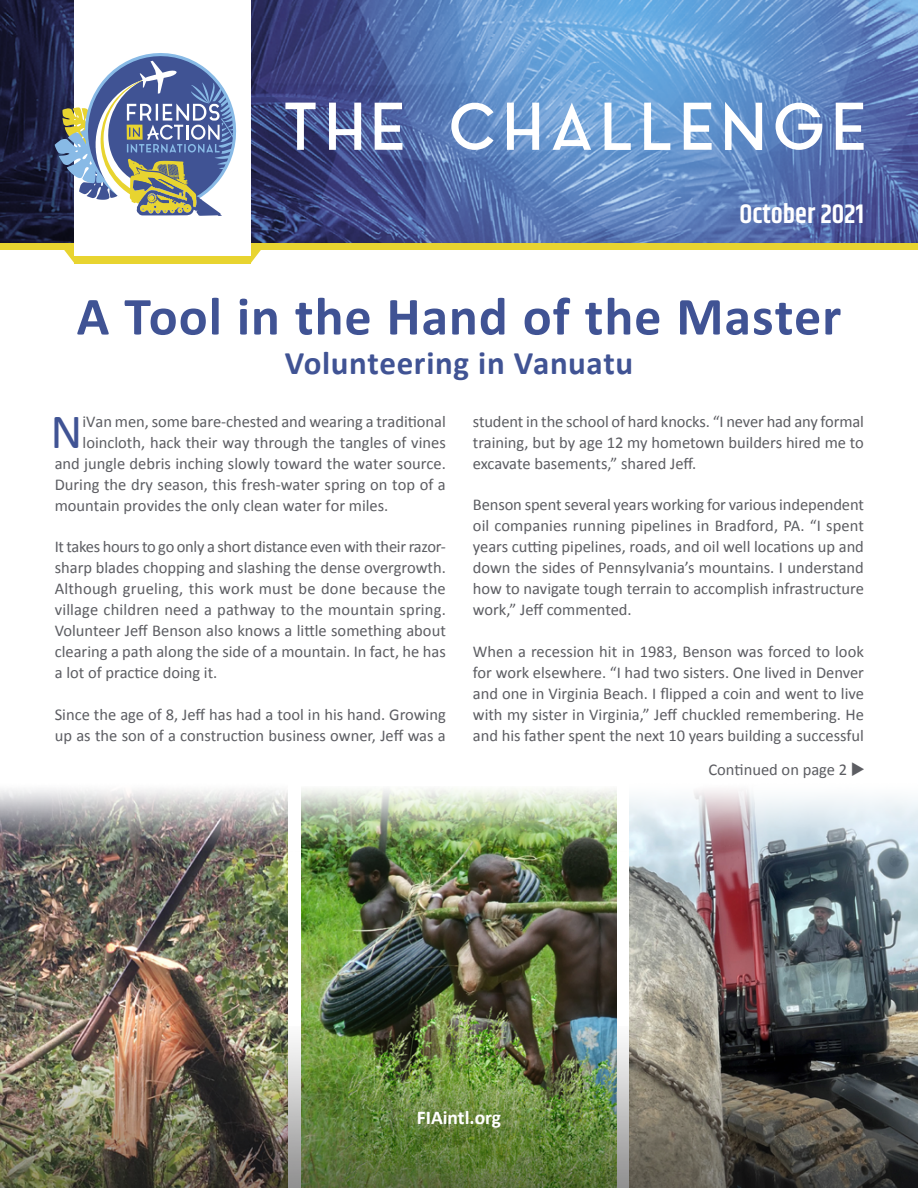
<style>
.page{position:relative;width:918px;height:1188px;background:#fff}
.page>*{position:absolute;margin:0;border:0;box-sizing:border-box;transform-origin:0 0}
.t1{font:64.5px "Aqua Grotesque";letter-spacing:.05em;color:#fff}
.t2{font:700 54px "Calibri";letter-spacing:.015em;color:#405394}
.t3{font:49.65px "Calibri";color:#405394}
.t4{font:700 33px "Calibri";letter-spacing:.02em;color:#405394}
.t5{font:600 27px "Khand";color:#fff}
.t6{font:700 19.5px "Calibri";color:#fff}
.t7{font:16.5px/21px "Calibri";color:#5c5d62;text-align:justify}
</style>
<div class="page">
<img style="left:0;top:856px;width:288px;height:170px">
<img style="left:302px;top:856px;width:315px;height:170px">
<img style="left:630px;top:856px;width:288px;height:170px">
<img style="left:0;top:0;width:918px;height:243px">
<div style="left:0;top:243px;width:918px;height:6px;background:#e8d430"></div>
<svg style="left:251px;top:249px;width:15px;height:14px"></svg>
<svg style="left:59px;top:243px;width:16px;height:20px"></svg>
<div style="left:75px;top:0;width:176px;height:256px;background:#fff"></div>
<div style="left:75px;top:256px;width:176px;height:7px;background:#e8d430"></div>
<svg style="left:55px;top:43px;width:182px;height:177px"></svg>
<img style="left:0;top:1026px;width:918px;height:162px">
<img style="left:0;top:788px;width:918px;height:68px">
<h1 class="t1" style="left:280px;top:93px;width:590px">THE CHALLENGE</h1>
<h3 class="t5" style="left:740px;top:196px;width:126px">October 2021</h3>
<h2 class="t2" style="left:77px;top:278px;width:766px">A Tool in the Hand of the Master</h2>
<h3 class="t4" style="left:285px;top:340px;width:350px">Volunteering in Vanuatu</h3>
<h3 class="t3" style="left:51px;top:397px;width:34px">N</h3>
<p class="t7" style="left:83px;top:411px;width:365px">iVan men, some bare-chested and wearing a traditional</p>
<p class="t7" style="left:83px;top:432px;width:365px">loincloth, hack their way through the tangles of vines</p>
<p class="t7" style="left:55px;top:453px;width:393px">and jungle debris inching slowly toward the water source.</p>
<p class="t7" style="left:55px;top:474px;width:393px">During the dry season, this fresh-water spring on top of a</p>
<p class="t7" style="left:55px;top:495px;width:335px">mountain provides the only clean water for miles.</p>
<p class="t7" style="left:55px;top:536px;width:393px">It takes hours to go only a short distance even with their razor&shy;sharp blades chopping and slashing the dense overgrowth.<br>Although grueling, this work must be done because the village children need a pathway to the mountain spring.<br>Volunteer Jeff Benson also knows a little something about clearing a path along the side of a mountain. In fact, he has a lot of practice doing it.</p>
<p class="t7" style="left:55px;top:703px;width:393px">Since the age of 8, Jeff has had a tool in his hand. Growing up as the son of a construction business owner, Jeff was a</p>
<p class="t7" style="left:473px;top:411px;width:393px">student in the school of hard knocks. “I never had any formal training, but by age 12 my hometown builders hired me to excavate basements,” shared Jeff.</p>
<p class="t7" style="left:473px;top:494px;width:393px">Benson spent several years working for various independent oil companies running pipelines in Bradford, PA. “I spent years cutting pipelines, roads, and oil well locations up and down the sides of Pennsylvania’s mountains. I understand how to navigate tough terrain to accomplish infrastructure work,” Jeff commented.</p>
<p class="t7" style="left:473px;top:640px;width:393px">When a recession hit in 1983, Benson was forced to look for work elsewhere. “I had two sisters. One lived in Denver and one in Virginia Beach. I flipped a coin and went to live with my sister in Virginia,” Jeff chuckled remembering. He and his father spent the next 10 years building a successful</p>
<p class="t7" style="left:709px;top:758px;width:158px">Continued on page 2 ◆</p>
<p class="t6" style="left:417px;top:1104px;width:86px">FIAintl.org</p>
</div>
